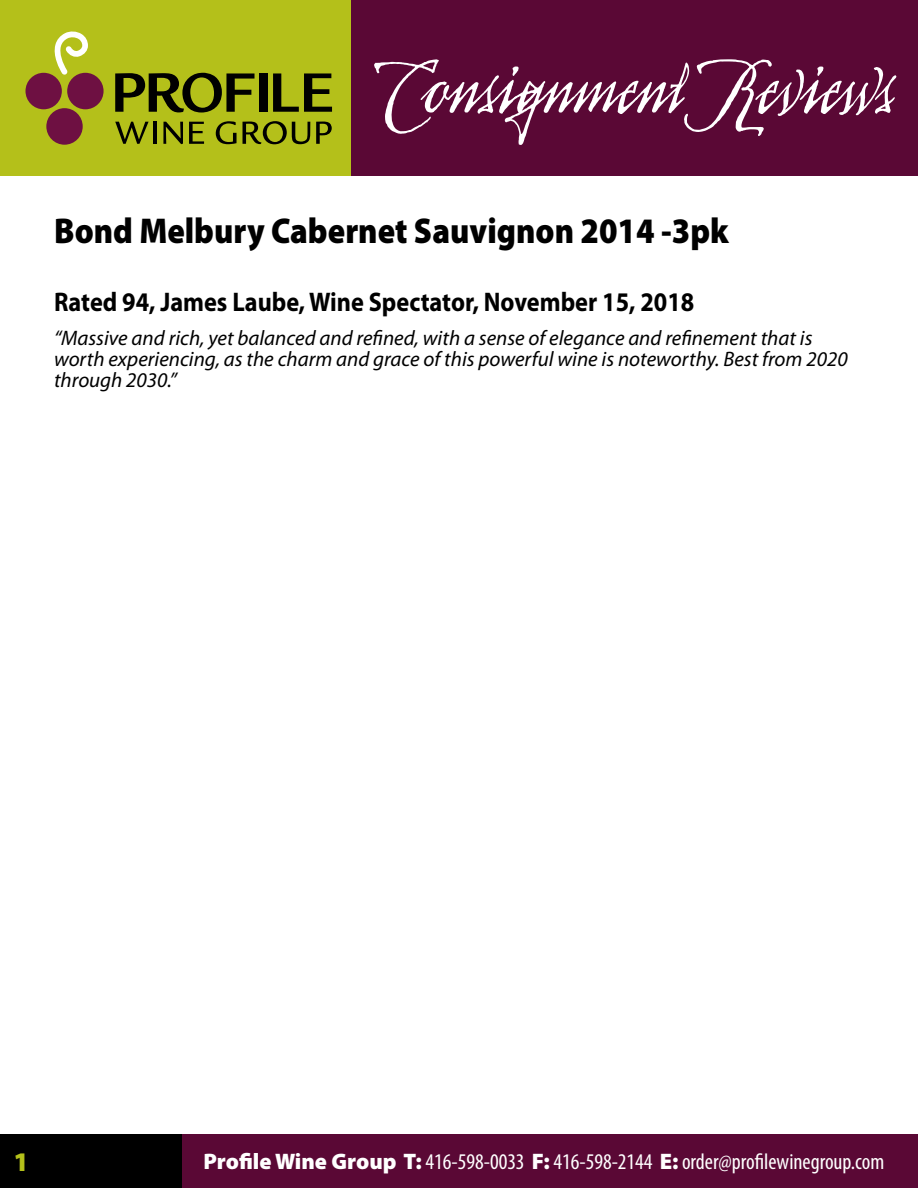
<style>
.page{position:relative;width:918px;height:1188px;background:#fff}
.page>*{position:absolute;margin:0;border:0;box-sizing:border-box;transform-origin:0 0}
.t1{font:112.5px "Arcana GMM Std Manuscript";color:#fff;scale:.75 1}
.t2{font:900 36px "Myriad Pro";color:#000;scale:.9 1}
.t3{font:700 27px "Myriad Pro";color:#000;scale:.9 1}
.t4{font:900 27px "Myriad Pro";color:#b4c01a}
.t5{font:condensed 22.5px "Myriad Pro";color:#fff}
.t6{font:italic 21px/21px "Myriad Pro";color:#000}
.s1{font-weight:900;font-stretch:normal}
</style>
<div class="page">
<div style="left:0;top:0;width:351px;height:176px;background:#b4c01a"></div>
<div style="left:178px;top:1134px;width:740px;height:54px;background:#5a0835"></div>
<div style="left:351px;top:0;width:567px;height:176px;background:#5a0835"></div>
<div style="left:0;top:1134px;width:181px;height:54px;background:#000"></div>
<svg style="left:115px;top:73px;width:140px;height:40px"></svg>
<div style="left:259px;top:73px;width:8px;height:39px;background:#000"></div>
<svg style="left:273px;top:73px;width:59px;height:39px"></svg>
<svg style="left:115px;top:122px;width:34px;height:22px"></svg>
<hr style="left:154px;top:122px;width:3px;height:22px;background:#000">
<svg style="left:163px;top:122px;width:20px;height:22px"></svg>
<svg style="left:189px;top:122px;width:15px;height:22px"></svg>
<svg style="left:216px;top:121px;width:21px;height:23px"></svg>
<svg style="left:243px;top:121px;width:67px;height:23px"></svg>
<svg style="left:316px;top:122px;width:16px;height:22px"></svg>
<div style="left:46px;top:108px;width:37px;height:37px;background:#6e1042;border-radius:50%"></div>
<div style="left:26px;top:73px;width:36px;height:36px;background:#6e1042;border-radius:50%"></div>
<div style="left:67px;top:73px;width:37px;height:36px;background:#6e1042;border-radius:50%"></div>
<svg style="left:54px;top:32px;width:34px;height:43px"></svg>
<h1 class="t1" style="left:379px;top:33px;width:688px">Consignment Reviews</h1>
<h2 class="t2" style="left:54px;top:210px;width:751px">Bond Melbury Cabernet Sauvignon 2014 -3pk</h2>
<p class="t3" style="left:54px;top:284px;width:713px">Rated 94, James Laube, Wine Spectator, November 15, 2018</p>
<p class="t6" style="left:54px;top:327px;width:795px">“Massive and rich, yet balanced and refined, with a sense of elegance and refinement that is worth experiencing, as the charm and grace of this powerful wine is noteworthy. Best from 2020 through 2030.”</p>
<p class="t4" style="left:14px;top:1147px;width:17px">1</p>
<p class="t5" style="left:203px;top:1148px;width:682px"><span class="s1">Profile Wine Group T:</span> 416-598-0033 <span class="s1">F:</span> 416-598-2144 <span class="s1">E:</span> order@profilewinegroup.com</p>
</div>
